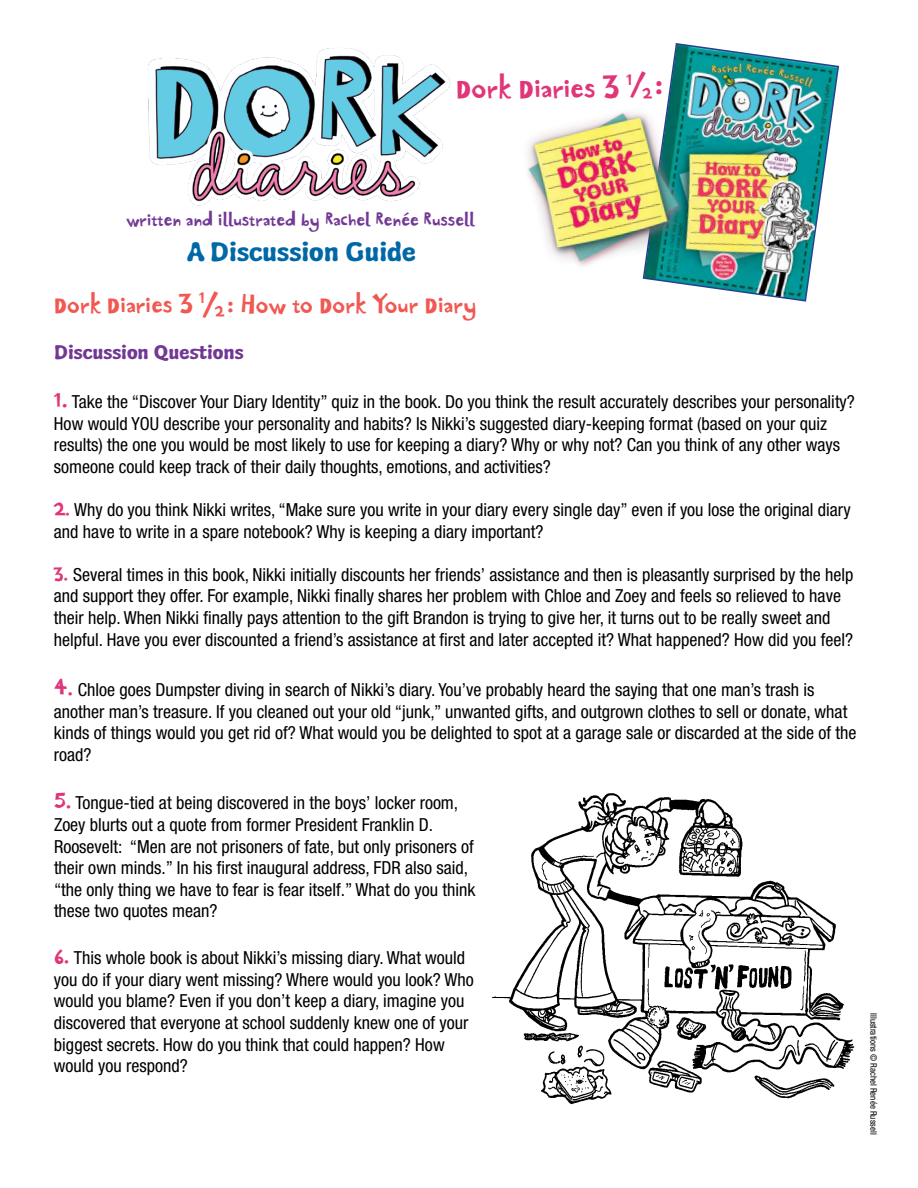
<style>
.page{position:relative;width:918px;height:1188px;background:#fff}
.page>*{position:absolute;margin:0;border:0;box-sizing:border-box;transform-origin:0 0}
.t1{font:30px "Potato Cut";color:#e03679}
.t2{font:28.5px "Wubble";color:#0068a7}
.t3{font:25.5px "Potato Cut";color:#f15852}
.t4{font:21px "Wubble";color:#733895}
.t5{font:19.5px "Potato Cut";color:#733895}
.t6{font:condensed 18px/21.6px "Helvetica Neue LT Std";color:#000}
.t7{font:condensed 9px "Helvetica Neue LT Std";color:#000}
.s1{font-size:25.5px}
.s2{font-size:14.85px}
.s3{font-size:31.5px}
.s4{font-family:"Potato Cut";font-stretch:normal;font-size:22.5px;color:#e03679}
.s5{font-family:"Potato Cut";font-stretch:normal;color:#e03679}
.s6{font-family:"Potato Cut";font-stretch:normal;font-size:24px;color:#e03679}
.s7{font-family:"Potato Cut";font-stretch:normal;font-size:21px;color:#e03679}
</style>
<div class="page">
<img style="left:147px;top:48px;width:304px;height:158px">
<img style="left:671px;top:43px;width:168px;height:259px">
<img style="left:528px;top:77px;width:198px;height:222px">
<img style="left:492px;top:793px;width:363px;height:312px">
<h1 class="t1" style="left:456px;top:67px;width:209px">Dork Diaries 3 <sup>1</sup><span class="s1">/</span><span class="s2">2</span> <span class="s3">:</span></h1>
<p class="t5" style="left:126px;top:206px;width:350px">written and illustrated by Rachel Renée Russell</p>
<h2 class="t2" style="left:188px;top:236px;width:230px">A Discussion Guide</h2>
<h3 class="t3" style="left:54px;top:286px;width:424px">Dork Diaries 3 <sup>1</sup>/<sub>2</sub> : How to Dork Your Diary</h3>
<p class="t4" style="left:54px;top:341px;width:191px">Discussion Questions</p>
<p class="t6" style="left:54px;top:391px;width:802px"><span class="s4">1.</span> Take the “Discover Your Diary Identity” quiz in the book. Do you think the result accurately describes your personality?<br>How would YOU describe your personality and habits? Is Nikki’s suggested diary-keeping format (based on your quiz results) the one you would be most likely to use for keeping a diary? Why or why not? Can you think of any other ways someone could keep track of their daily thoughts, emotions, and activities?</p>
<p class="t6" style="left:54px;top:499px;width:798px"><span class="s5">2.</span> Why do you think Nikki writes, “Make sure you write in your diary every single day” even if you lose the original diary and have to write in a spare notebook? Why is keeping a diary important?</p>
<p class="t6" style="left:54px;top:564px;width:801px"><span class="s5">3.</span> Several times in this book, Nikki initially discounts her friends’ assistance and then is pleasantly surprised by the help and support they offer. For example, Nikki finally shares her problem with Chloe and Zoey and feels so relieved to have their help. When Nikki finally pays attention to the gift Brandon is trying to give her, it turns out to be really sweet and helpful. Have you ever discounted a friend’s assistance at first and later accepted it? What happened? How did you feel?</p>
<p class="t6" style="left:54px;top:679px;width:804px"><span class="s6">4</span><span class="s7">.</span> Chloe goes Dumpster diving in search of Nikki’s diary. You’ve probably heard the saying that one man’s trash is another man’s treasure. If you cleaned out your old “junk,” unwanted gifts, and outgrown clothes to sell or donate, what kinds of things would you get rid of? What would you be delighted to spot at a garage sale or discarded at the side of the road?</p>
<p class="t6" style="left:54px;top:792px;width:423px"><span class="s4">5</span><span class="s7">.</span> Tongue-tied at being discovered in the boys’ locker room, Zoey blurts out a quote from former President Franklin D.<br>Roosevelt: “Men are not prisoners of fate, but only prisoners of their own minds.” In his first inaugural address, FDR also said, “the only thing we have to fear is fear itself.” What do you think these two quotes mean?</p>
<p class="t6" style="left:54px;top:947px;width:421px"><span class="s7">6.</span> This whole book is about Nikki’s missing diary. What would you do if your diary went missing? Where would you look? Who would you blame? Even if you don’t keep a diary, imagine you discovered that everyone at school suddenly knew one of your biggest secrets. How do you think that could happen? How would you respond?</p>
<p class="t7" style="left:879px;top:1013px;width:123px;rotate:90deg">Illustrations © Rachel Renée Russell</p>
</div>
